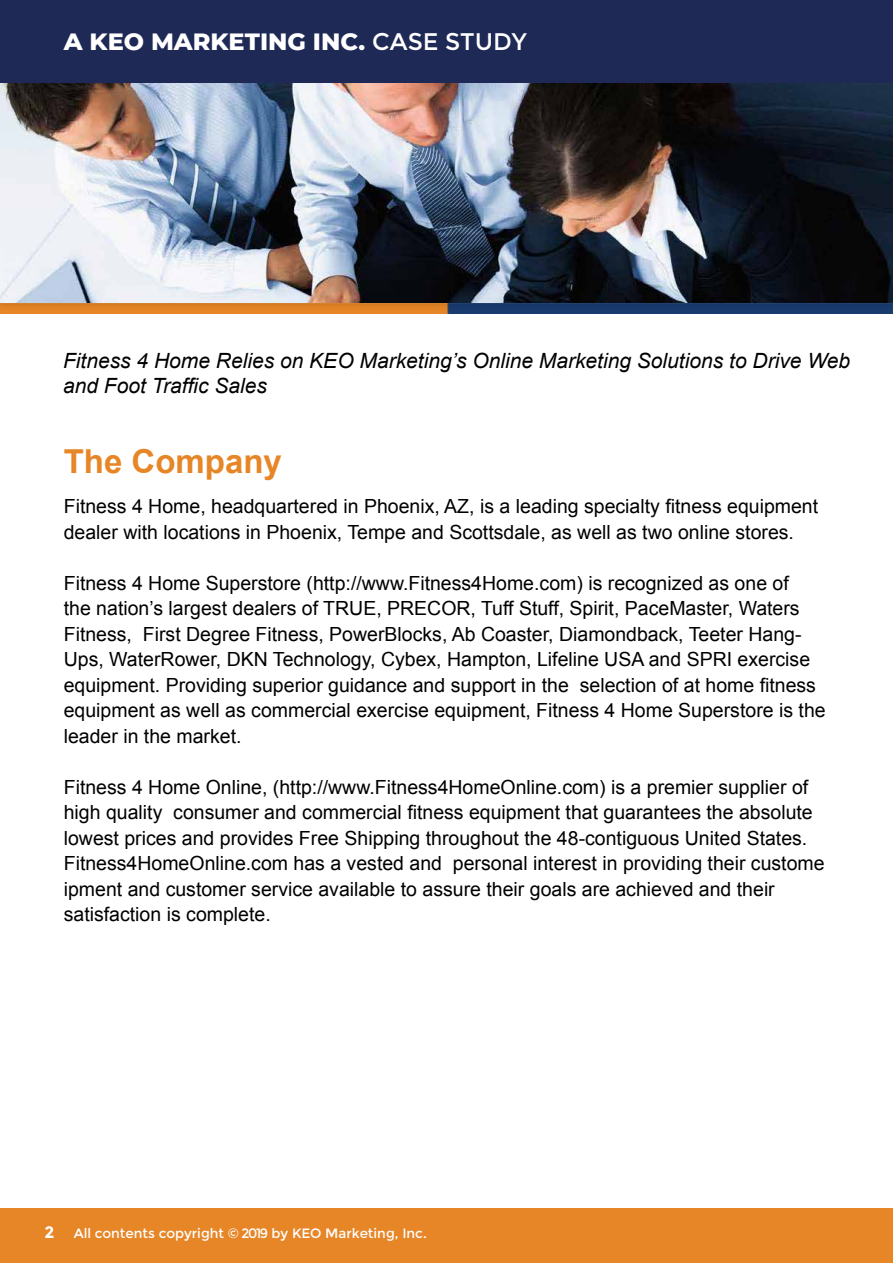
<style>
.page{position:relative;width:893px;height:1263px;background:#fff}
.page>*{position:absolute;margin:0;border:0;box-sizing:border-box;transform-origin:0 0}
.t1{font:700 33px "Arial";color:#e78627}
.t2{font:800 24px "Montserrat";color:#fff}
.t3{font:italic 21px/25.2px "Arial";color:#000}
.t4{font:19.5px/25.5px "Arial";color:#000}
.t5{font:13.5px "Montserrat";color:#fff}
.s1{font-weight:400}
.s2{font-weight:700;font-size:16.5px}
.s3{color:#e78627}
</style>
<div class="page">
<div style="left:0;top:1208px;width:893px;height:55px;background:#e78627"></div>
<img style="left:0;top:83px;width:893px;height:220px">
<div style="left:0;top:0;width:893px;height:83px;background:#1f2956"></div>
<img style="left:0;top:303px;width:891px;height:11px">
<p class="t2" style="left:64px;top:24px;width:465px">A KEO MARKETING INC. <span class="s1">CASE STUDY</span></p>
<p class="t3" style="left:63px;top:348px;width:789px">Fitness 4 Home Relies on KEO Marketing’s Online Marketing Solutions to Drive Web and Foot Traffic Sales</p>
<h1 class="t1" style="left:64px;top:439px;width:220px">The Company</h1>
<p class="t4" style="left:64px;top:494px;width:756px">Fitness 4 Home, headquartered in Phoenix, AZ, is a leading specialty fitness equipment dealer with locations in Phoenix, Tempe and Scottsdale, as well as two online stores.</p>
<p class="t4" style="left:64px;top:570px;width:763px">Fitness 4 Home Superstore (http://www.Fitness4Home.com) is recognized as one of<br>the nation’s largest dealers of TRUE, PRECOR, Tuff Stuff, Spirit, PaceMaster, Waters Fitness, First Degree Fitness, PowerBlocks, Ab Coaster, Diamondback, Teeter Hang-Ups, WaterRower, DKN Technology, Cybex, Hampton, Lifeline USA and SPRI exercise equipment. Providing superior guidance and support in the selection of at home fitness equipment as well as commercial exercise equipment, Fitness 4 Home Superstore is the leader in the market.</p>
<p class="t4" style="left:64px;top:774px;width:762px">Fitness 4 Home Online, (http://www.Fitness4HomeOnline.com) is a premier supplier of high quality consumer and commercial fitness equipment that guarantees the absolute lowest prices and provides Free Shipping throughout the 48-contiguous United States.<br>Fitness4HomeOnline.com has a vested and personal interest in providing their custome ipment and customer service available to assure their goals are achieved and their satisfaction is complete.</p>
<p class="t5" style="left:45px;top:1225px;width:384px"><span class="s2">2</span> <span class="s3">|</span> All contents copyright © 2019 by KEO Marketing, Inc.</p>
</div>
